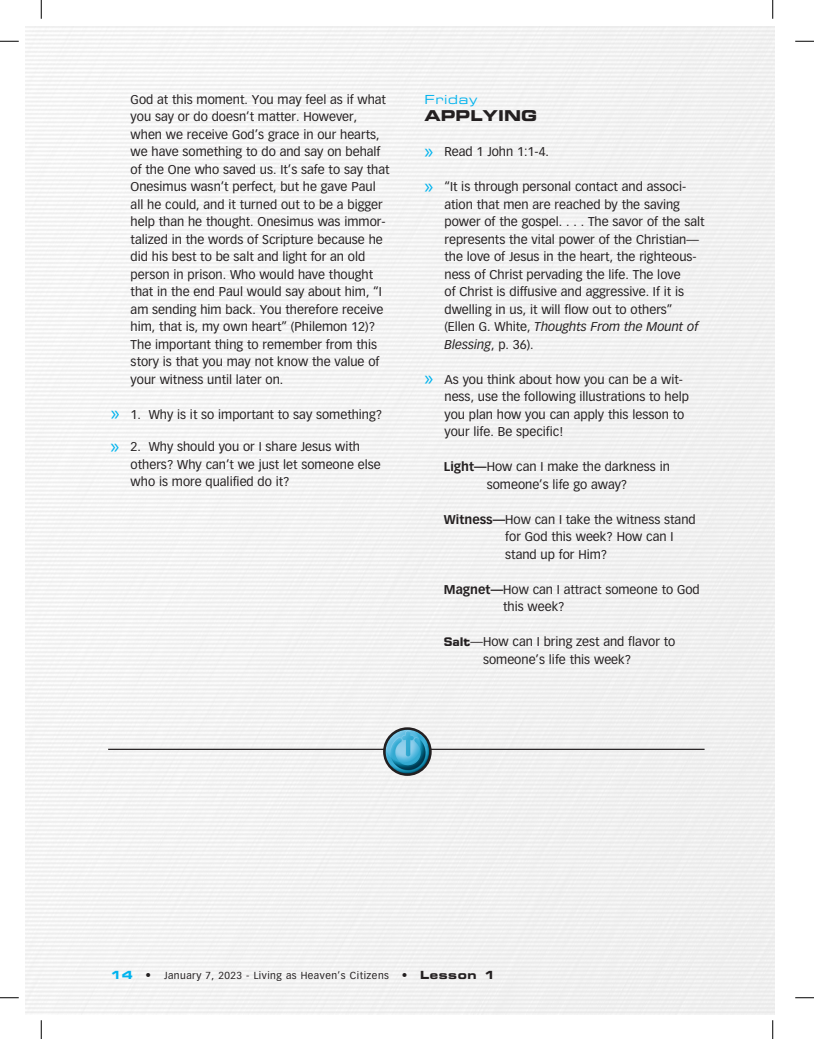
<style>
.page{position:relative;width:814px;height:1039px;background:#fff}
.page>*{position:absolute;margin:0;border:0;box-sizing:border-box;transform-origin:0 0}
.t1{font:15px "Eurostile Bold Extended Two";color:#231f20}
.t2{font:12.5px/17.5px "Vectora LH";color:#231f20}
.t3{font:12.5px "Eurostile Extended Two";letter-spacing:.05em;color:#00b3ee}
.t4{font:10px "Vectora LH";letter-spacing:.05em;color:#231f20}
.s1{font-family:"Myriad Pro";font-size:21.25px;color:#00b3ee}
.s2{font-style:italic}
.s3{font-weight:700}
.s4{font-family:"Micro FLF";font-weight:700}
.s5{font-family:"Eurostile Bold Extended Two";font-size:11.25px;color:#00b3ee}
.s6{font-size:11.25px}
.s7{font-family:"Eurostile Bold Extended Two";font-size:11.25px}
</style>
<div class="page">
<hr style="left:108px;top:749px;width:596px;height:1px;background:#231f20">
<img style="left:384px;top:729px;width:46px;height:45px">
<div style="left:383px;top:727px;width:49px;height:49px;border:2px solid #231f20;border-radius:50%"></div>
<svg style="left:0;top:40px;width:19px;height:2px"></svg>
<svg style="left:795px;top:40px;width:19px;height:2px"></svg>
<svg style="left:0;top:997px;width:19px;height:1px"></svg>
<svg style="left:795px;top:997px;width:19px;height:1px"></svg>
<svg style="left:40px;top:0;width:2px;height:19px"></svg>
<svg style="left:40px;top:1020px;width:2px;height:19px"></svg>
<svg style="left:772px;top:0;width:1px;height:19px"></svg>
<svg style="left:772px;top:1020px;width:1px;height:19px"></svg>
<p class="t2" style="left:131px;top:91px;width:260px">God at this moment. You may feel as if what you say or do doesn’t matter. However, when we receive God’s grace in our hearts, we have something to do and say on behalf of the One who saved us. It’s safe to say that Onesimus wasn’t perfect, but he gave Paul all he could, and it turned out to be a bigger help than he thought. Onesimus was immor&shy;talized in the words of Scripture because he did his best to be salt and light for an old person in prison. Who would have thought that in the end Paul would say about him, “I am sending him back. You therefore receive him, that is, my own heart” (Philemon 12)?<br>The important thing to remember from this story is that you may not know the value of your witness until later on.</p>
<p class="t2" style="left:111px;top:406px;width:273px"><span class="s1">»</span> 1. Why is it so important to say something?</p>
<p class="t2" style="left:131px;top:438px;width:251px;text-indent:-20px"><span class="s1">»</span> 2. Why should you or I share Jesus with others? Why can’t we just let someone else who is more qualified do it?</p>
<p class="t3" style="left:424px;top:91px;width:54px">Friday</p>
<p class="t1" style="left:424px;top:105px;width:114px">APPLYING</p>
<p class="t2" style="left:424px;top:143px;width:126px"><span class="s1">»</span> Read 1 John 1:1-4.</p>
<p class="t2" style="left:444px;top:178px;width:261px;text-indent:-20px"><span class="s1">»</span> “It is through personal contact and associ&shy;ation that men are reached by the saving power of the gospel. . . . The savor of the salt represents the vital power of the Christian— the love of Jesus in the heart, the righteous&shy;ness of Christ pervading the life. The love<br>of Christ is diffusive and aggressive. If it is dwelling in us, it will flow out to others” (Ellen G. White, <span class="s2">Thoughts From the Mount of Blessing</span>, p. 36).</p>
<p class="t2" style="left:444px;top:371px;width:246px;text-indent:-20px"><span class="s1">»</span> As you think about how you can be a wit&shy;ness, use the following illustrations to help you plan how you can apply this lesson to your life. Be specific!</p>
<p class="t2" style="left:444px;top:458px;width:228px;text-align:center"><span class="s3">Light—</span>How can I make the darkness in someone’s life go away?</p>
<p class="t2" style="left:505px;top:511px;width:192px;text-indent:-61px"><span class="s3">Witness—</span>How can I take the witness stand for God this week? How can I stand up for Him?</p>
<p class="t2" style="left:503px;top:581px;width:198px;text-indent:-59px"><span class="s3">Magnet—</span>How can I attract someone to God this week?</p>
<p class="t2" style="left:444px;top:633px;width:233px;text-align:center"><span class="s4">Salt</span>—How can I bring zest and flavor to someone’s life this week?</p>
<p class="t4" style="left:110px;top:969px;width:386px"><span class="s5">14</span> <span class="s6">•</span> January 7, 2023 - Living as Heaven’s Citizens <span class="s6">•</span> <span class="s7">Lesson 1</span></p>
</div>
